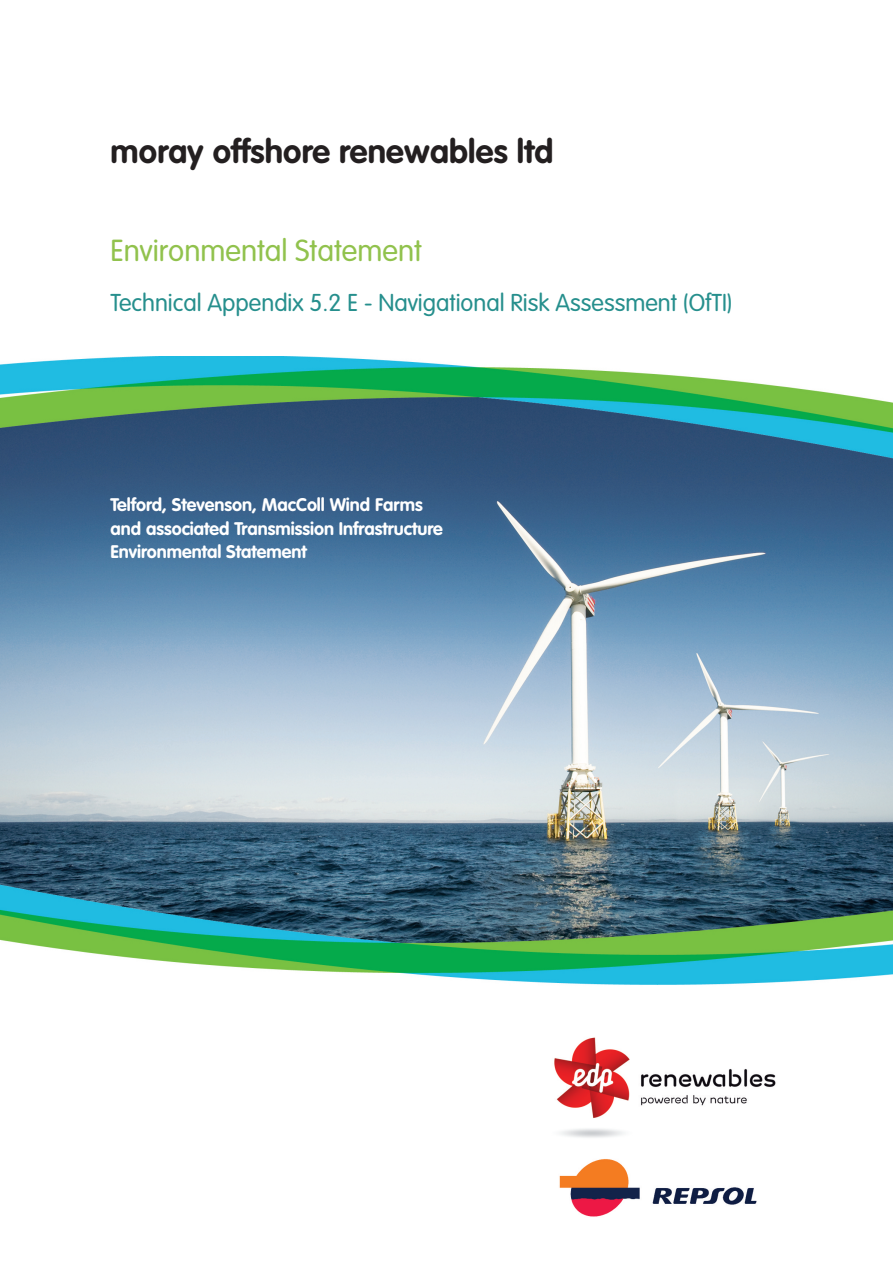
<style>
.page{position:relative;width:893px;height:1263px;background:#fff}
.page>*{position:absolute;margin:0;border:0;box-sizing:border-box;transform-origin:0 0}
.t1{font:700 33px "VAG Rounded";letter-spacing:.005em;color:#231f20}
.t2{font:300 30px "VAG Rounded";color:#91c24d}
.t3{font:300 24px "VAG Rounded";color:#268f8d}
.t4{font:700 18px/23.2px "VAG Rounded";color:#fff}
</style>
<div class="page">
<img style="left:0;top:357px;width:893px;height:628px">
<img style="left:559px;top:1159px;width:198px;height:58px">
<img style="left:554px;top:1037px;width:222px;height:101px">
<h1 class="t1" style="left:111px;top:138px;width:444px">moray offshore renewables ltd</h1>
<h2 class="t2" style="left:111px;top:238px;width:313px">Environmental Statement</h2>
<h3 class="t3" style="left:111px;top:292px;width:624px">Technical Appendix 5.2 E - Navigational Risk Assessment (OfTI)</h3>
<p class="t4" style="left:111px;top:495px;width:334px">Telford, Stevenson, MacColl Wind Farms and associated Transmission Infrastructure<br>Environmental Statement</p>
</div>
